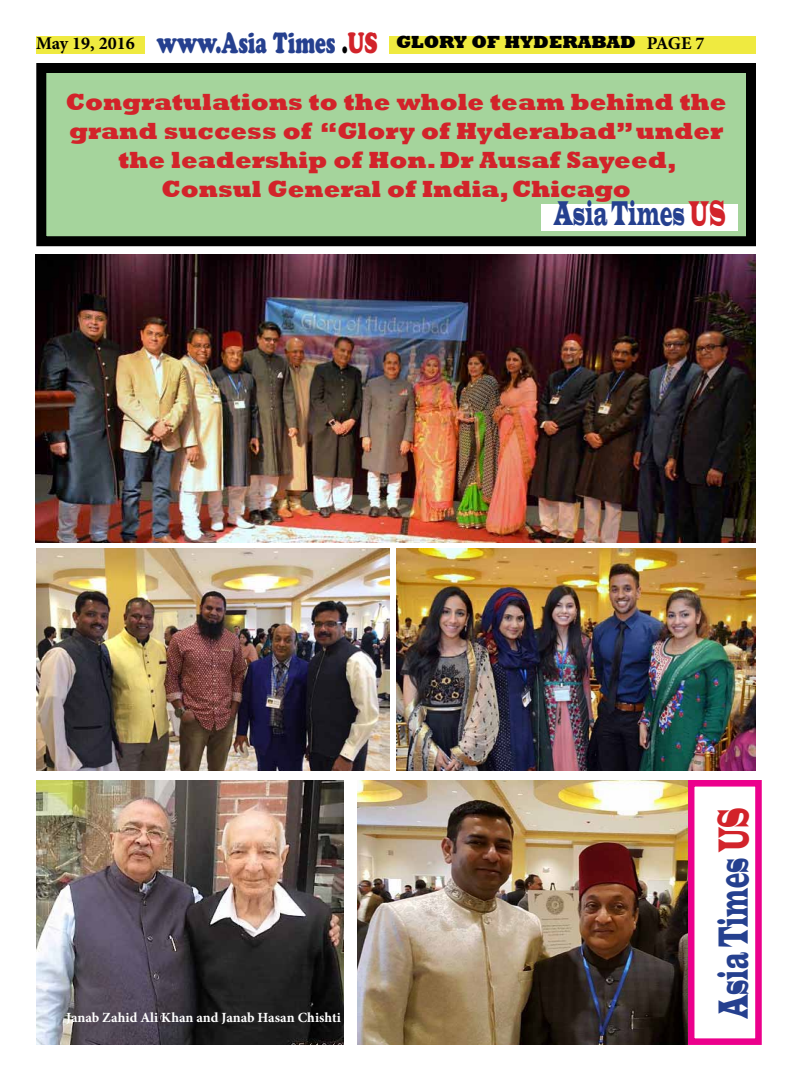
<style>
.page{position:relative;width:792px;height:1080px;background:#fff}
.page>*{position:absolute;margin:0;border:0;box-sizing:border-box;transform-origin:0 0}
.t1{font:43.4px "Latin Wide";color:#25408f;scale:.39 1}
.t2{font:35.3px "Latin Wide";color:#25408f;scale:.39 1}
.t3{font:29.1px "Cooper Black Std";color:#25408f;scale:.67 1}
.t4{font:800 24px/28.8px "Rockwell";color:#d2232a;text-align:center}
.t5{font:800 18px "Rockwell";color:#000}
.t6{font:700 14px "Minion Pro";color:#fff}
.s1{font-family:"Minion Pro";font-weight:700;font-size:18px;color:#000}
.s2{color:#000}
.s3{color:#d2232a}
.s4{font-family:"Minion Pro";font-weight:700}
</style>
<div class="page">
<div style="left:36px;top:36px;width:720px;height:18px;background:#efea40"></div>
<div style="left:145px;top:36px;width:244px;height:18px;background:#fff"></div>
<img style="left:36px;top:254px;width:719px;height:288px">
<img style="left:397px;top:549px;width:359px;height:221px">
<img style="left:36px;top:549px;width:353px;height:221px">
<div style="left:41px;top:68px;width:710px;height:173px;background:#a5d49c"></div>
<div style="left:36px;top:63px;width:720px;height:183px;border:10px solid #000"></div>
<div style="left:542px;top:204px;width:196px;height:27px;background:#fff"></div>
<img style="left:36px;top:780px;width:307px;height:265px">
<div style="left:688px;top:780px;width:74px;height:265px;border:7px solid #ec008c"></div>
<img style="left:358px;top:780px;width:330px;height:265px">
<p class="t3" style="left:36px;top:25px;width:511px"><span class="s1">May 19, 2016</span> www.Asia Times <span class="s2">.</span><span class="s3">US</span></p>
<p class="t5" style="left:396px;top:32px;width:310px">GLORY OF HYDERABAD <span class="s4">PAGE 7</span></p>
<p class="t4" style="left:66px;top:88px;width:662px">Congratulations to the whole team behind the grand success of “Glory of Hyderabad” under the leadership of Hon. Dr Ausaf Sayeed, Consul General of India, Chicago</p>
<h2 class="t2" style="left:554px;top:191px;width:442px">Asia Times <span class="s3">US</span></h2>
<p class="t6" style="left:66px;top:1008px;width:276px">Janab Zahid Ali Khan and Janab Hasan Chishti</p>
<h1 class="t1" style="left:706px;top:1018px;width:542px;rotate:-90deg">Asia Times <span class="s3">US</span></h1>
</div>
